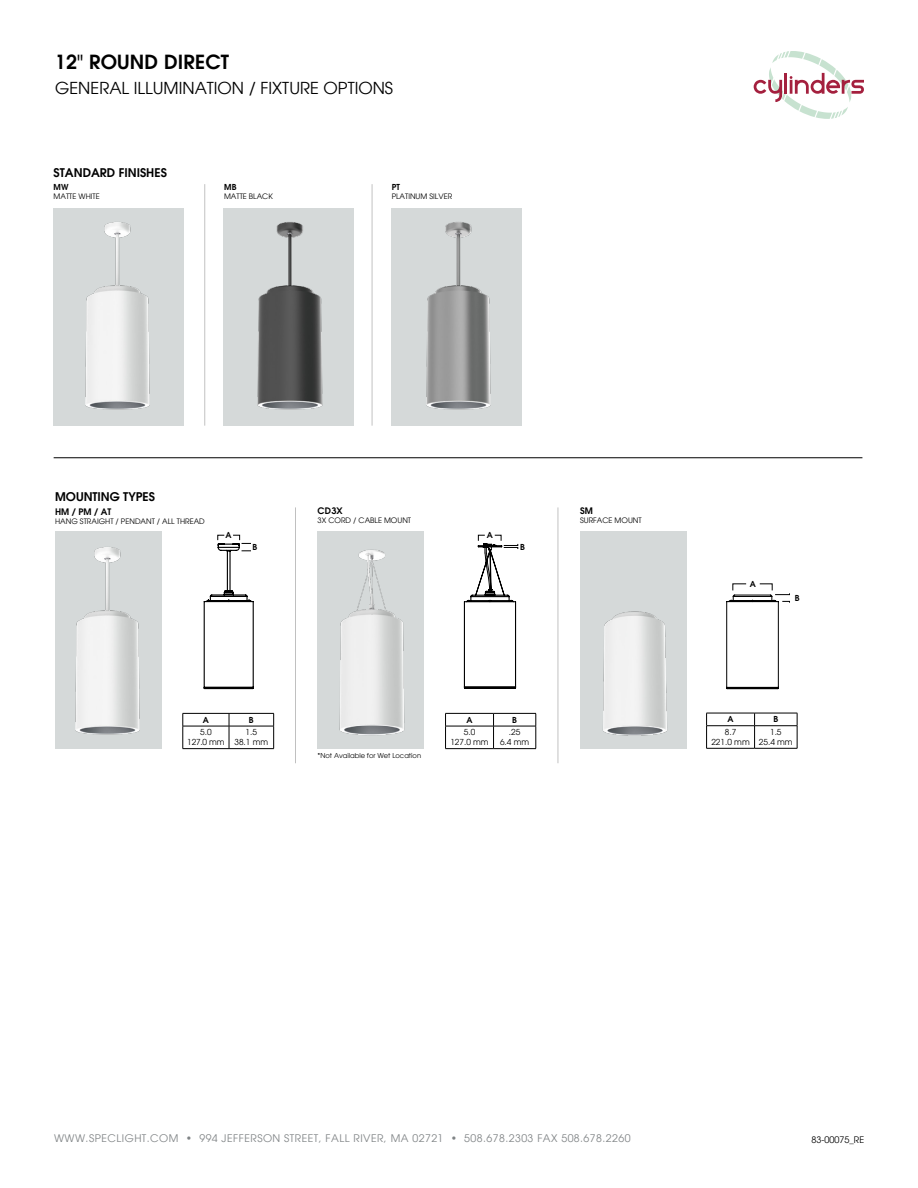
<style>
.page{position:relative;width:918px;height:1188px;background:#fff}
.page>*{position:absolute;margin:0;border:0;box-sizing:border-box;transform-origin:0 0}
.t1{font:600 19.5px "Avant Garde";letter-spacing:.01em;color:#000}
.t2{font:16.5px "Avant Garde";color:#000}
.t3{font:600 12px "Avant Garde";color:#000}
.t4{font:10.5px "Avant Garde";letter-spacing:.045em;color:#808486}
.t5{font:600 9px "Avant Garde";letter-spacing:.025em;color:#000}
.t6{font:9px "Avant Garde";color:#000}
.t7{font:8.25px/9.9px "Avant Garde";color:#000;text-align:center}
.t8{font:600 8.25px "Avant Garde";color:#000}
.t9{font:7.5px "Avant Garde";color:#000}
.t10{font:6.75px "Avant Garde";color:#000}
.s1{font-weight:400}
.s2{font-weight:600}
</style>
<div class="page">
<svg style="left:754px;top:51px;width:110px;height:68px"></svg>
<hr style="left:183px;top:713px;width:46px;height:1px;background:#000">
<hr style="left:229px;top:713px;width:45px;height:1px;background:#000">
<hr style="left:183px;top:726px;width:46px;height:1px;background:#000">
<svg style="left:183px;top:714px;width:1px;height:34px"></svg>
<hr style="left:229px;top:726px;width:45px;height:1px;background:#000">
<svg style="left:229px;top:714px;width:1px;height:34px"></svg>
<svg style="left:273px;top:714px;width:1px;height:34px"></svg>
<hr style="left:183px;top:748px;width:46px;height:1px;background:#000">
<hr style="left:229px;top:748px;width:45px;height:1px;background:#000">
<hr style="left:445px;top:713px;width:49px;height:1px;background:#000">
<hr style="left:494px;top:713px;width:42px;height:1px;background:#000">
<hr style="left:445px;top:726px;width:49px;height:1px;background:#000">
<svg style="left:445px;top:714px;width:1px;height:34px"></svg>
<hr style="left:494px;top:726px;width:42px;height:1px;background:#000">
<svg style="left:493px;top:714px;width:1px;height:34px"></svg>
<svg style="left:536px;top:714px;width:1px;height:34px"></svg>
<hr style="left:445px;top:748px;width:49px;height:1px;background:#000">
<hr style="left:494px;top:748px;width:42px;height:1px;background:#000">
<svg style="left:203px;top:535px;width:51px;height:155px"></svg>
<div style="left:580px;top:532px;width:106px;height:217px;background:#d5d9d9"></div>
<hr style="left:706px;top:713px;width:49px;height:1px;background:#000">
<hr style="left:755px;top:713px;width:42px;height:1px;background:#000">
<hr style="left:706px;top:725px;width:49px;height:1px;background:#000">
<svg style="left:706px;top:713px;width:1px;height:35px"></svg>
<hr style="left:755px;top:725px;width:42px;height:1px;background:#000">
<svg style="left:754px;top:713px;width:1px;height:35px"></svg>
<svg style="left:797px;top:713px;width:1px;height:35px"></svg>
<hr style="left:706px;top:748px;width:49px;height:1px;background:#000">
<hr style="left:755px;top:748px;width:42px;height:1px;background:#000">
<svg style="left:726px;top:584px;width:64px;height:106px"></svg>
<svg style="left:463px;top:535px;width:55px;height:154px"></svg>
<img style="left:318px;top:533px;width:105px;height:216px">
<img style="left:602px;top:611px;width:66px;height:125px">
<img style="left:55px;top:533px;width:106px;height:216px">
<hr style="left:295px;top:507px;width:1px;height:256px;background:#000">
<hr style="left:558px;top:507px;width:1px;height:256px;background:#000">
<hr style="left:54px;top:457px;width:808px;height:1px;background:#000">
<div style="left:54px;top:208px;width:130px;height:218px;background:#d5d9d9"></div>
<div style="left:223px;top:208px;width:131px;height:218px;background:#d5d9d9"></div>
<div style="left:391px;top:208px;width:131px;height:218px;background:#d5d9d9"></div>
<hr style="left:204px;top:184px;width:1px;height:242px;background:#000">
<hr style="left:372px;top:184px;width:1px;height:242px;background:#000">
<img style="left:257px;top:222px;width:66px;height:188px">
<img style="left:426px;top:222px;width:65px;height:188px">
<img style="left:85px;top:222px;width:65px;height:188px">
<h1 class="t1" style="left:55px;top:49px;width:175px">12<span class="s1">"</span> ROUND DIRECT</h1>
<h2 class="t2" style="left:55px;top:78px;width:340px">GENERAL ILLUMINATION / FIXTURE OPTIONS</h2>
<h3 class="t3" style="left:54px;top:165px;width:115px">STANDARD FINISHES</h3>
<p class="t8" style="left:54px;top:182px;width:17px">MW</p>
<p class="t9" style="left:54px;top:192px;width:48px">MATTE WHITE</p>
<p class="t8" style="left:224px;top:182px;width:14px">MB</p>
<p class="t9" style="left:224px;top:192px;width:50px">MATTE BLACK</p>
<p class="t8" style="left:392px;top:182px;width:10px">PT</p>
<p class="t9" style="left:392px;top:192px;width:62px">PLATINUM SILVER</p>
<h3 class="t3" style="left:55px;top:488px;width:101px">MOUNTING TYPES</h3>
<p class="t5" style="left:55px;top:505px;width:58px">HM / PM / AT</p>
<p class="t9" style="left:55px;top:517px;width:151px">HANG STRAIGHT / PENDANT / ALL THREAD</p>
<p class="t5" style="left:318px;top:505px;width:27px">CD3X</p>
<p class="t9" style="left:318px;top:516px;width:95px">3X CORD / CABLE MOUNT</p>
<p class="t8" style="left:226px;top:529px;width:8px">A</p>
<p class="t8" style="left:487px;top:529px;width:8px">A</p>
<p class="t8" style="left:253px;top:542px;width:6px">B</p>
<p class="t8" style="left:520px;top:541px;width:6px">B</p>
<p class="t5" style="left:580px;top:505px;width:15px">SM</p>
<p class="t9" style="left:580px;top:516px;width:63px">SURFACE MOUNT</p>
<p class="t8" style="left:203px;top:714px;width:8px">A</p>
<p class="t8" style="left:249px;top:714px;width:6px">B</p>
<p class="t7" style="left:187px;top:728px;width:39px">5.0<br>127.0 mm</p>
<p class="t7" style="left:234px;top:728px;width:35px">1.5<br>38.1 mm</p>
<p class="t10" style="left:318px;top:752px;width:105px"><span class="s2">*</span>Not Available for Wet Location</p>
<p class="t8" style="left:466px;top:714px;width:8px">A</p>
<p class="t8" style="left:512px;top:714px;width:6px">B</p>
<p class="t7" style="left:450px;top:728px;width:40px">5.0<br>127.0 mm</p>
<p class="t7" style="left:500px;top:728px;width:31px">.25<br>6.4 mm</p>
<p class="t8" style="left:750px;top:579px;width:8px">A</p>
<p class="t8" style="left:795px;top:593px;width:6px">B</p>
<p class="t8" style="left:728px;top:714px;width:8px">A</p>
<p class="t8" style="left:773px;top:714px;width:6px">B</p>
<p class="t7" style="left:711px;top:727px;width:40px">8.7<br>221.0 mm</p>
<p class="t7" style="left:759px;top:727px;width:35px">1.5<br>25.4 mm</p>
<h3 class="t4" style="left:54px;top:1132px;width:578px">WWW.SPECLIGHT.COM • 994 JEFFERSON STREET, FALL RIVER, MA 02721 • 508.678.2303 FAX 508.678.2260</h3>
<p class="t6" style="left:812px;top:1134px;width:54px">83-00075_RE</p>
</div>
